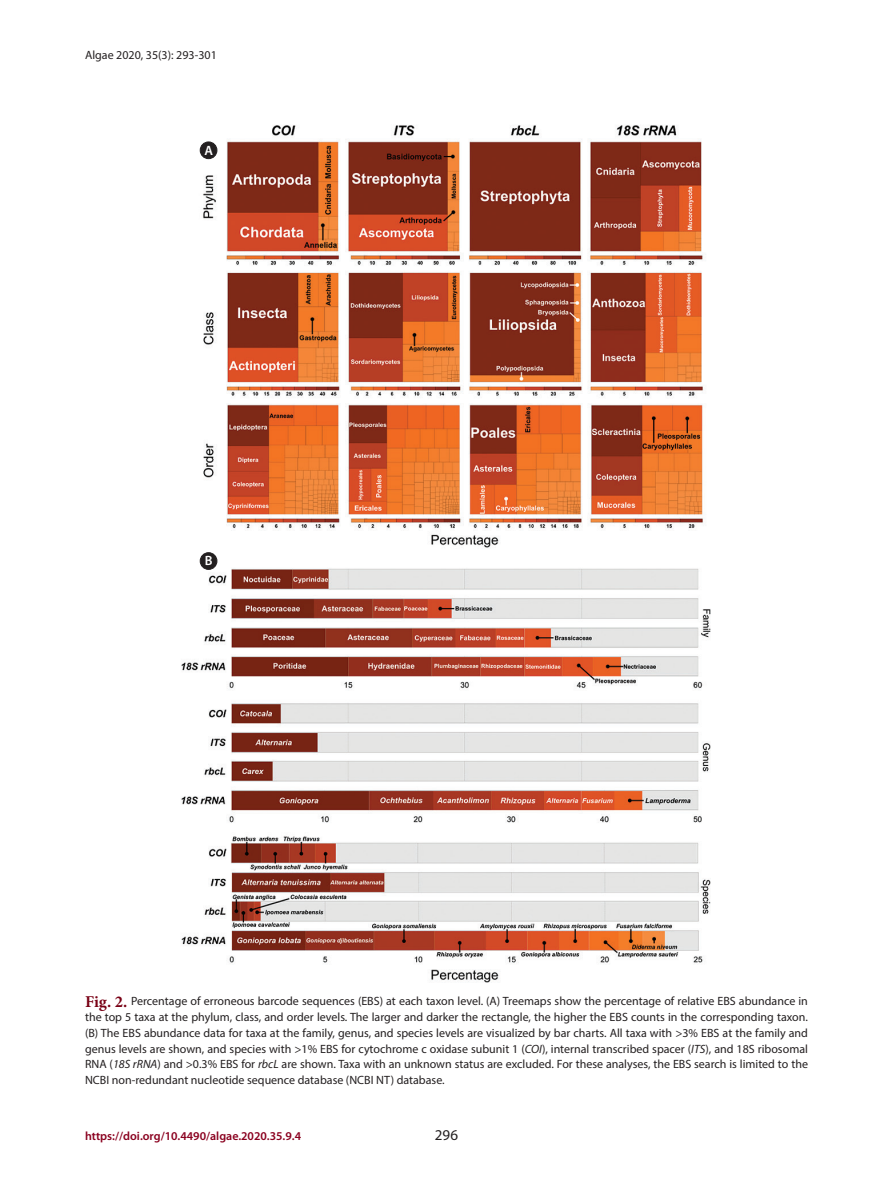
<style>
.page{position:relative;width:893px;height:1191px;background:#fff}
.page>*{position:absolute;margin:0;border:0;box-sizing:border-box;transform-origin:0 0}
.t1{font:15px "Myriad Pro";color:#231f20}
.t2{font:600 13.5px "Myriad Pro";color:#fff}
.테이블_이미지_캡션{font:12px/15.8px "Myriad Pro";color:#231f20;text-align:justify}
.t3{font:600 12px "Myriad Pro";color:#8a011f}
.s1{font-family:"Minion Pro";font-weight:700;font-size:16.5px;color:#790015}
.s2{font-style:italic}
</style>
<div class="page">
<img style="left:181px;top:125px;width:530px;height:858px">
<div style="left:200px;top:142px;width:17px;height:17px;background:#231f20;border-radius:50%"></div>
<div style="left:200px;top:142px;width:17px;height:17px;border:1px solid #231f20;border-radius:50%"></div>
<div style="left:200px;top:552px;width:17px;height:17px;background:#231f20;border-radius:50%"></div>
<div style="left:200px;top:552px;width:17px;height:17px;border:1px solid #231f20;border-radius:50%"></div>
<p class="테이블_이미지_캡션" style="left:85px;top:47px;width:133px">Algae 2020, 35(3): 293-301</p>
<p class="t2" style="left:204px;top:143px;width:10px">A</p>
<p class="t2" style="left:205px;top:553px;width:9px">B</p>
<p class="테이블_이미지_캡션" style="left:85px;top:993px;width:724px"><span class="s1">Fig. 2.</span> Percentage of erroneous barcode sequences (EBS) at each taxon level. (A) Treemaps show the percentage of relative EBS abundance in the top 5 taxa at the phylum, class, and order levels. The larger and darker the rectangle, the higher the EBS counts in the corresponding taxon. (B) The EBS abundance data for taxa at the family, genus, and species levels are visualized by bar charts. All taxa with &gt;3% EBS at the family and genus levels are shown, and species with &gt;1% EBS for cytochrome c oxidase subunit 1 (<span class="s2">COI</span>), internal transcribed spacer (<span class="s2">ITS</span>), and 18S ribosomal RNA (<span class="s2">18S rRNA</span>) and &gt;0.3% EBS for <span class="s2">rbcL</span> are shown. Taxa with an unknown status are excluded. For these analyses, the EBS search is limited to the NCBI non-redundant nucleotide sequence database (NCBI NT) database.</p>
<p class="t3" style="left:85px;top:1129px;width:218px">https://doi.org/10.4490/algae.2020.35.9.4</p>
<p class="t1" style="left:435px;top:1125px;width:25px">296</p>
</div>
